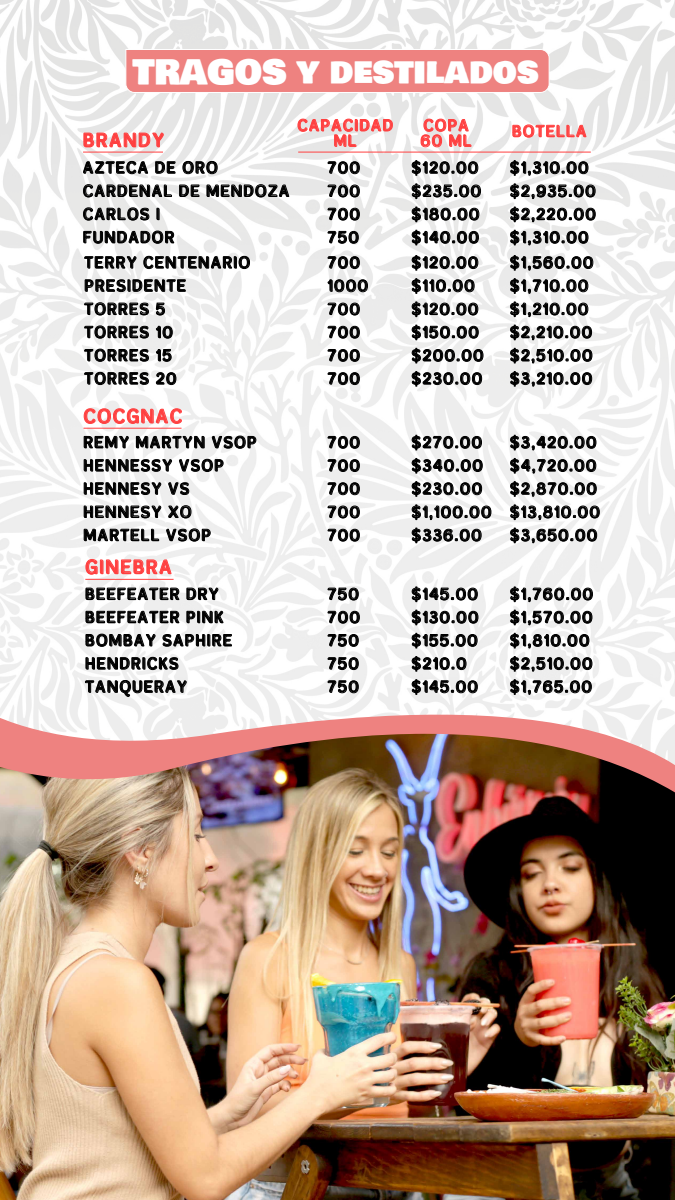
<style>
.page{position:relative;width:675px;height:1200px;background:#fff}
.page>*{position:absolute;margin:0;border:0;box-sizing:border-box;transform-origin:0 0}
.t1{font:33.8px "Bowlby One SC";color:#fff}
.t2{font:500 23.2px "Banda Niera";letter-spacing:.03em;color:#ff4040}
.t3{font:500 19.3px/23.2px "Banda Niera";letter-spacing:.03em;color:#000}
.t4{font:500 19.3px/15.5px "Banda Niera";letter-spacing:.03em;color:#ff4040;text-align:center}
</style>
<div class="page">
<img style="left:0;top:0;width:675px;height:667px">
<img style="left:0;top:667px;width:675px;height:533px">
<img style="left:0;top:734px;width:675px;height:58px">
<svg style="left:83px;top:132px;width:81px;height:16px"></svg>
<svg style="left:297px;top:118px;width:96px;height:30px"></svg>
<svg style="left:420px;top:118px;width:52px;height:30px"></svg>
<svg style="left:83px;top:161px;width:65px;height:13px"></svg>
<svg style="left:155px;top:161px;width:21px;height:13px"></svg>
<svg style="left:183px;top:161px;width:35px;height:13px"></svg>
<svg style="left:83px;top:184px;width:89px;height:13px"></svg>
<svg style="left:179px;top:184px;width:20px;height:13px"></svg>
<svg style="left:207px;top:184px;width:82px;height:13px"></svg>
<svg style="left:83px;top:207px;width:66px;height:13px"></svg>
<svg style="left:156px;top:208px;width:4px;height:12px"></svg>
<svg style="left:83px;top:231px;width:91px;height:13px"></svg>
<svg style="left:328px;top:161px;width:32px;height:13px"></svg>
<svg style="left:328px;top:185px;width:32px;height:12px"></svg>
<svg style="left:328px;top:208px;width:32px;height:12px"></svg>
<svg style="left:328px;top:231px;width:31px;height:13px"></svg>
<svg style="left:412px;top:160px;width:66px;height:16px"></svg>
<svg style="left:412px;top:183px;width:69px;height:16px"></svg>
<svg style="left:412px;top:207px;width:67px;height:15px"></svg>
<svg style="left:412px;top:230px;width:67px;height:15px"></svg>
<svg style="left:512px;top:124px;width:75px;height:14px"></svg>
<svg style="left:510px;top:160px;width:78px;height:16px"></svg>
<svg style="left:510px;top:183px;width:86px;height:16px"></svg>
<svg style="left:510px;top:207px;width:86px;height:15px"></svg>
<svg style="left:510px;top:230px;width:78px;height:15px"></svg>
<hr style="left:83px;top:152px;width:80px;height:1px;background:#ff4040">
<hr style="left:298px;top:152px;width:293px;height:1px;background:#ff4040">
<svg style="left:84px;top:436px;width:45px;height:12px"></svg>
<svg style="left:136px;top:436px;width:69px;height:12px"></svg>
<svg style="left:212px;top:434px;width:44px;height:15px"></svg>
<svg style="left:84px;top:459px;width:88px;height:13px"></svg>
<svg style="left:179px;top:457px;width:44px;height:15px"></svg>
<svg style="left:84px;top:482px;width:77px;height:13px"></svg>
<svg style="left:168px;top:481px;width:21px;height:14px"></svg>
<svg style="left:84px;top:506px;width:77px;height:12px"></svg>
<svg style="left:168px;top:505px;width:23px;height:13px"></svg>
<svg style="left:84px;top:529px;width:75px;height:12px"></svg>
<svg style="left:166px;top:527px;width:44px;height:15px"></svg>
<svg style="left:328px;top:436px;width:32px;height:13px"></svg>
<svg style="left:328px;top:459px;width:32px;height:13px"></svg>
<svg style="left:328px;top:482px;width:32px;height:13px"></svg>
<svg style="left:328px;top:506px;width:32px;height:12px"></svg>
<svg style="left:328px;top:529px;width:32px;height:13px"></svg>
<svg style="left:412px;top:435px;width:70px;height:15px"></svg>
<svg style="left:412px;top:458px;width:71px;height:16px"></svg>
<svg style="left:412px;top:481px;width:70px;height:16px"></svg>
<svg style="left:412px;top:504px;width:79px;height:16px"></svg>
<svg style="left:412px;top:528px;width:70px;height:15px"></svg>
<svg style="left:510px;top:435px;width:86px;height:15px"></svg>
<svg style="left:510px;top:458px;width:86px;height:16px"></svg>
<svg style="left:510px;top:481px;width:87px;height:16px"></svg>
<svg style="left:510px;top:504px;width:90px;height:16px"></svg>
<svg style="left:510px;top:528px;width:87px;height:15px"></svg>
<svg style="left:83px;top:408px;width:100px;height:17px"></svg>
<hr style="left:84px;top:428px;width:98px;height:1px;background:#ff4040">
<svg style="left:86px;top:588px;width:93px;height:12px"></svg>
<svg style="left:186px;top:588px;width:32px;height:12px"></svg>
<svg style="left:86px;top:611px;width:93px;height:12px"></svg>
<svg style="left:186px;top:611px;width:38px;height:12px"></svg>
<svg style="left:86px;top:634px;width:69px;height:13px"></svg>
<svg style="left:163px;top:634px;width:69px;height:13px"></svg>
<svg style="left:86px;top:657px;width:92px;height:13px"></svg>
<svg style="left:85px;top:680px;width:102px;height:17px"></svg>
<svg style="left:328px;top:588px;width:31px;height:12px"></svg>
<svg style="left:328px;top:611px;width:32px;height:13px"></svg>
<svg style="left:328px;top:634px;width:31px;height:13px"></svg>
<svg style="left:328px;top:657px;width:31px;height:13px"></svg>
<svg style="left:328px;top:680px;width:31px;height:13px"></svg>
<svg style="left:412px;top:587px;width:66px;height:15px"></svg>
<svg style="left:412px;top:610px;width:66px;height:15px"></svg>
<svg style="left:412px;top:633px;width:66px;height:15px"></svg>
<svg style="left:412px;top:656px;width:54px;height:16px"></svg>
<svg style="left:412px;top:679px;width:66px;height:16px"></svg>
<svg style="left:510px;top:587px;width:83px;height:15px"></svg>
<svg style="left:510px;top:610px;width:82px;height:15px"></svg>
<svg style="left:510px;top:633px;width:79px;height:15px"></svg>
<svg style="left:510px;top:656px;width:82px;height:16px"></svg>
<svg style="left:510px;top:679px;width:82px;height:16px"></svg>
<svg style="left:85px;top:558px;width:87px;height:17px"></svg>
<hr style="left:85px;top:579px;width:89px;height:1px;background:#ff4040">
<svg style="left:84px;top:256px;width:52px;height:13px"></svg>
<svg style="left:144px;top:256px;width:106px;height:13px"></svg>
<svg style="left:85px;top:279px;width:101px;height:13px"></svg>
<svg style="left:84px;top:302px;width:65px;height:13px"></svg>
<svg style="left:156px;top:303px;width:9px;height:12px"></svg>
<svg style="left:84px;top:326px;width:65px;height:13px"></svg>
<svg style="left:156px;top:326px;width:17px;height:13px"></svg>
<svg style="left:84px;top:349px;width:65px;height:13px"></svg>
<svg style="left:156px;top:349px;width:16px;height:13px"></svg>
<svg style="left:84px;top:372px;width:65px;height:13px"></svg>
<svg style="left:156px;top:372px;width:20px;height:13px"></svg>
<svg style="left:328px;top:256px;width:32px;height:13px"></svg>
<svg style="left:328px;top:279px;width:40px;height:13px"></svg>
<svg style="left:328px;top:303px;width:32px;height:12px"></svg>
<svg style="left:328px;top:326px;width:32px;height:13px"></svg>
<svg style="left:328px;top:349px;width:32px;height:13px"></svg>
<svg style="left:328px;top:372px;width:32px;height:13px"></svg>
<svg style="left:412px;top:255px;width:66px;height:16px"></svg>
<svg style="left:412px;top:278px;width:63px;height:16px"></svg>
<svg style="left:412px;top:301px;width:66px;height:16px"></svg>
<svg style="left:412px;top:325px;width:67px;height:15px"></svg>
<svg style="left:412px;top:348px;width:71px;height:15px"></svg>
<svg style="left:412px;top:371px;width:70px;height:16px"></svg>
<svg style="left:510px;top:255px;width:83px;height:16px"></svg>
<svg style="left:510px;top:278px;width:78px;height:16px"></svg>
<svg style="left:510px;top:301px;width:78px;height:16px"></svg>
<svg style="left:510px;top:325px;width:82px;height:15px"></svg>
<svg style="left:510px;top:348px;width:82px;height:15px"></svg>
<svg style="left:510px;top:371px;width:82px;height:16px"></svg>
<div style="left:125px;top:49px;width:425px;height:44px;background:#ee8280"></div>
<h1 class="t1" style="left:133px;top:47px;width:407px">TRAGOS y destilados</h1>
<p class="t2" style="left:83px;top:128px;width:83px">BRANDY</p>
<p class="t4" style="left:297px;top:118px;width:98px">CAPACIDAD<br>ML</p>
<p class="t4" style="left:420px;top:118px;width:53px;text-align:left">COPA<br>60 ML</p>
<p class="t3" style="left:83px;top:157px;width:209px">AZTECA DE ORO<br>CARDENAL DE MENDOZA<br>CARLOS I<br>FUNDADOR</p>
<p class="t3" style="left:327px;top:157px;width:35px;text-align:justify">700<br>700<br>700<br>750</p>
<p class="t3" style="left:411px;top:157px;width:72px">$120.00 $235.00 $180.00 $140.00</p>
<p class="t4" style="left:512px;top:124px;width:77px">BOTELLA</p>
<p class="t3" style="left:509px;top:157px;width:88px">$1,310.00 $2,935.00 $2,220.00 $1,310.00</p>
<p class="t3" style="left:84px;top:252px;width:168px">TERRY CENTENARIO<br>PRESIDENTE<br>TORRES 5<br>TORRES 10<br>TORRES 15<br>TORRES 20</p>
<p class="t3" style="left:327px;top:252px;width:43px">700<br>1000<br>700<br>700<br>700<br>700</p>
<p class="t3" style="left:411px;top:252px;width:74px">$120.00 $110.00 $120.00 $150.00 $200.00 $230.00</p>
<p class="t3" style="left:509px;top:252px;width:86px">$1,560.00 $1,710.00 $1,210.00 $2,210.00 $2,510.00 $3,210.00</p>
<p class="t2" style="left:83px;top:404px;width:101px">COCGNAC</p>
<p class="t3" style="left:83px;top:431px;width:175px">REMY MARTYN VSOP<br>HENNESSY VSOP<br>HENNESY VS<br>HENNESY XO<br>MARTELL VSOP</p>
<p class="t3" style="left:327px;top:431px;width:35px;text-align:justify">700<br>700<br>700<br>700<br>700</p>
<p class="t3" style="left:411px;top:431px;width:82px">$270.00 $340.00 $230.00 $1,100.00 $336.00</p>
<p class="t3" style="left:509px;top:431px;width:92px">$3,420.00 $4,720.00 $2,870.00 $13,810.00 $3,650.00</p>
<p class="t2" style="left:85px;top:555px;width:89px">GINEBRA</p>
<p class="t3" style="left:85px;top:583px;width:149px">BEEFEATER DRY<br>BEEFEATER PINK<br>BOMBAY SAPHIRE<br>HENDRICKS<br>TANQUERAY</p>
<p class="t3" style="left:327px;top:583px;width:35px;text-align:justify">750<br>700<br>750<br>750<br>750</p>
<p class="t3" style="left:411px;top:583px;width:69px">$145.00 $130.00 $155.00 $210.0 $145.00</p>
<p class="t3" style="left:509px;top:583px;width:85px">$1,760.00 $1,570.00 $1,810.00 $2,510.00 $1,765.00</p>
</div>
